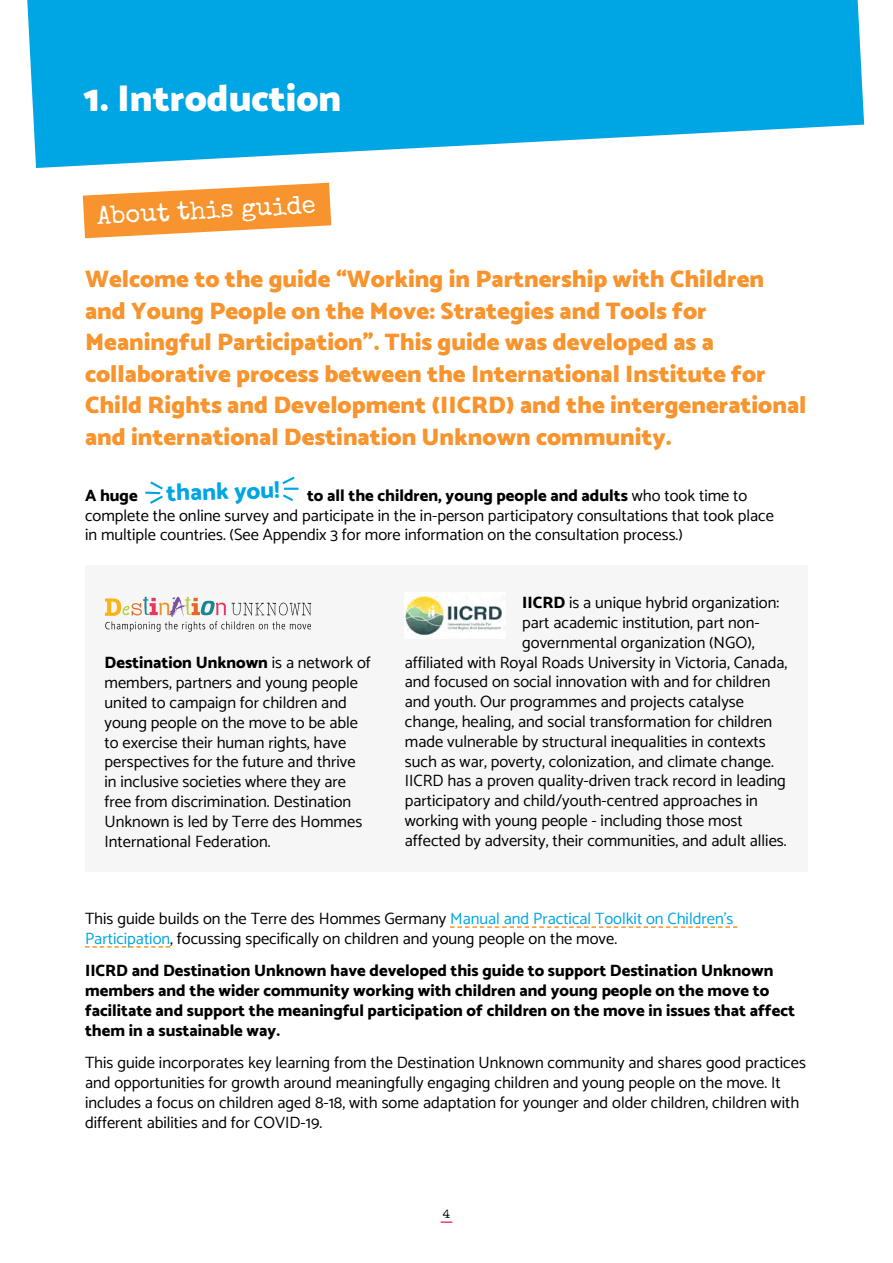
<style>
.page{position:relative;width:893px;height:1263px;background:#fff}
.page>*{position:absolute;margin:0;border:0;box-sizing:border-box;transform-origin:0 0}
.t1{font:900 37.5px "Catamaran";color:#fff}
.t2{font:25.5px "Special Elite";color:#fff}
.large_text{font:900 24px/31.5px "Catamaran";color:#f7942d}
.body{font:800 23.7px "Catamaran";color:#00a5e4}
.body-2{font:16.5px/19.8px "Catamaran";color:#000}
.body-3{font:800 16.5px/19.8px "Catamaran";color:#000}
.t3{font:12px "Special Elite";color:#000}
.s1{font-weight:800}
.s2{color:#00a5e4}
</style>
<div class="page">
<svg style="left:441px;top:1221px;width:11px;height:2px"></svg>
<div style="left:85px;top:565px;width:723px;height:306px;background:#f6f6f6"></div>
<svg style="left:27px;top:0;width:837px;height:168px;background:#22b1e7"></svg>
<svg style="left:83px;top:183px;width:248px;height:55px"></svg>
<svg style="left:450px;top:926px;width:287px;height:2px"></svg>
<svg style="left:85px;top:946px;width:85px;height:2px"></svg>
<svg style="left:145px;top:481px;width:18px;height:23px"></svg>
<svg style="left:282px;top:476px;width:16px;height:25px"></svg>
<svg style="left:105px;top:597px;width:206px;height:35px"></svg>
<img style="left:405px;top:596px;width:97px;height:39px">
<h1 class="t1" style="left:83px;top:70px;width:260px">1. Introduction</h1>
<h2 class="t2" style="left:96px;top:199px;width:220px;rotate:-3deg">About this guide</h2>
<p class="large_text" style="left:85px;top:263px;width:723px">Welcome to the guide “Working in Partnership with Children and Young People on the Move: Strategies and Tools for Meaningful Participation”. This guide was developed as a collaborative process between the International Institute for Child Rights and Development (IICRD) and the intergenerational and international Destination Unknown community.</p>
<p class="body" style="left:166px;top:474px;width:115px;rotate:-1deg">thank you!</p>
<p class="body-2" style="left:85px;top:485px;width:690px;text-indent:222px"><span class="s1">to all the children, young people and adults</span> who took time to complete the online survey and participate in the in-person participatory consultations that took place in multiple countries. (See Appendix 3 for more information on the consultation process.)</p>
<p class="body-3" style="left:85px;top:485px;width:54px">A huge</p>
<p class="body-2" style="left:105px;top:652px;width:268px"><span class="s1">Destination Unknown</span> is a network of members, partners and young people united to campaign for children and young people on the move to be able to exercise their human rights, have perspectives for the future and thrive in inclusive societies where they are free from discrimination. Destination Unknown is led by Terre des Hommes International Federation.</p>
<p class="body-2" style="left:522px;top:592px;width:258px"><span class="s1">IICRD</span> is a unique hybrid organization:</p>
<p class="body-2" style="left:522px;top:612px;width:239px">part academic institution, part non-</p>
<p class="body-2" style="left:522px;top:632px;width:234px">governmental organization (NGO),</p>
<p class="body-2" style="left:405px;top:652px;width:384px">affiliated with Royal Roads University in Victoria, Canada,</p>
<p class="body-2" style="left:405px;top:671px;width:367px">and focused on social innovation with and for children</p>
<p class="body-2" style="left:405px;top:691px;width:341px">and youth. Our programmes and projects catalyse</p>
<p class="body-2" style="left:405px;top:711px;width:369px">change, healing, and social transformation for children</p>
<p class="body-2" style="left:405px;top:731px;width:362px">made vulnerable by structural inequalities in contexts</p>
<p class="body-2" style="left:405px;top:751px;width:370px">such as war, poverty, colonization, and climate change.</p>
<p class="body-2" style="left:405px;top:770px;width:382px">IICRD has a proven quality-driven track record in leading</p>
<p class="body-2" style="left:405px;top:790px;width:355px">participatory and child/youth-centred approaches in</p>
<p class="body-2" style="left:405px;top:810px;width:339px">working with young people - including those most</p>
<p class="body-2" style="left:405px;top:830px;width:383px">affected by adversity, their communities, and adult allies.</p>
<p class="body-2" style="left:85px;top:908px;width:650px">This guide builds on the Terre des Hommes Germany <span class="s2">Manual and Practical Toolkit on Children’s<br>Participation</span>, focussing specifically on children and young people on the move.</p>
<p class="body-3" style="left:85px;top:960px;width:711px">IICRD and Destination Unknown have developed this guide to support Destination Unknown members and the wider community working with children and young people on the move to facilitate and support the meaningful participation of children on the move in issues that affect them in a sustainable way.</p>
<p class="body-2" style="left:85px;top:1052px;width:722px">This guide incorporates key learning from the Destination Unknown community and shares good practices and opportunities for growth around meaningfully engaging children and young people on the move. It includes a focus on children aged 8-18, with some adaptation for younger and older children, children with different abilities and for COVID-19.</p>
<p class="t3" style="left:443px;top:1206px;width:9px">4</p>
</div>
